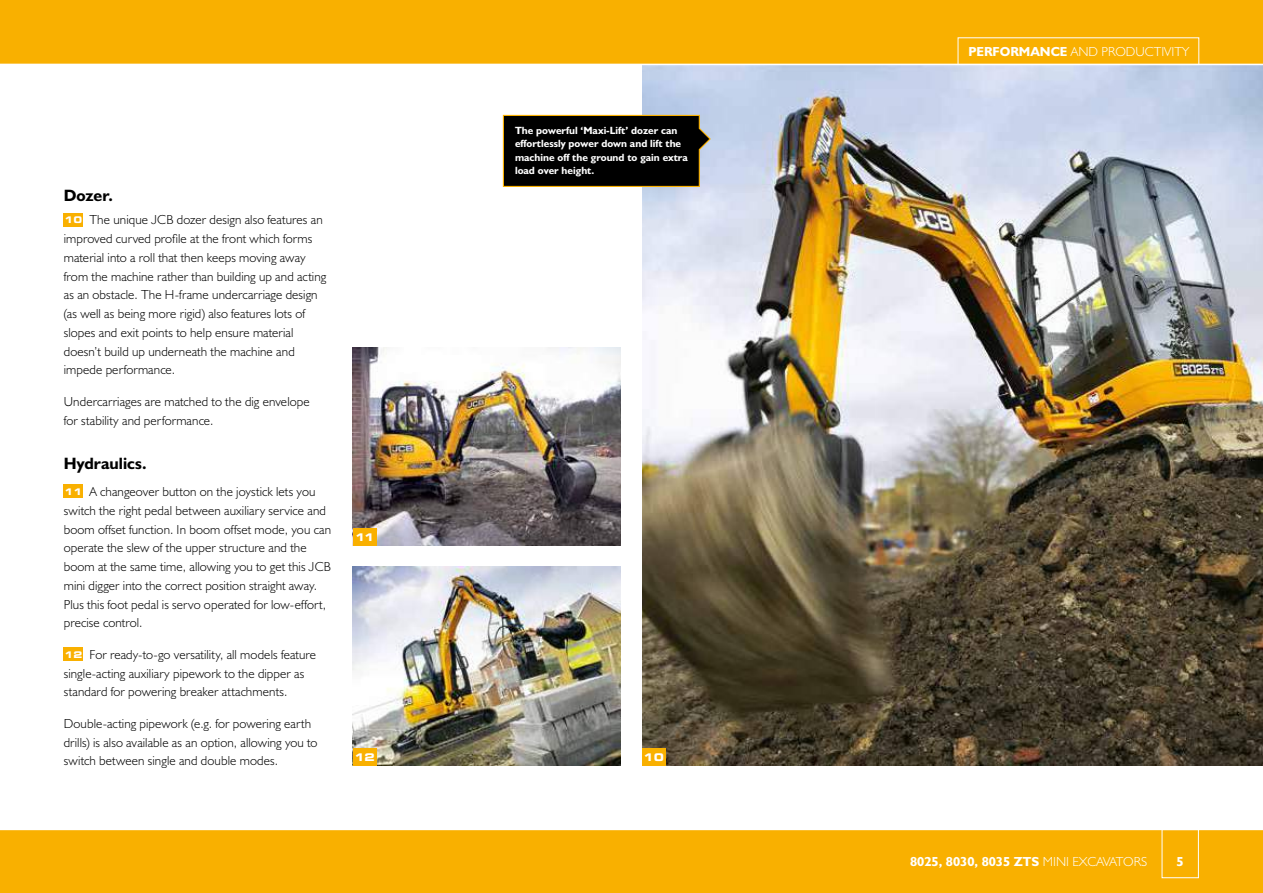
<style>
.page{position:relative;width:1263px;height:893px;background:#fff}
.page>*{position:absolute;margin:0;border:0;box-sizing:border-box;transform-origin:0 0}
.t1{font:16.5px "JCB Bold";color:#000}
.t2{font:13.2px/18.8px "JCB Light";letter-spacing:.01em;color:#000}
.t3{font:13.2px "JCB Bold";color:#fff}
.t4{font:13.2px "JCB Light";color:#fff}
.t5{font:10.5px/13.5px "JCB Bold";color:#fff}
.t6{font:700 expanded 10.5px "Square 721 BT";color:#fff}
.s1{font-family:"Square 721 BT";font-weight:700;font-stretch:expanded;font-size:9.15px;color:#fff}
.s2{font-family:"JCB Bold"}
.s3{font-family:"JCB Light"}
</style>
<div class="page">
<img style="left:642px;top:65px;width:621px;height:700px">
<div style="left:0;top:0;width:1263px;height:64px;background:#f9b000"></div>
<div style="left:0;top:829px;width:1263px;height:64px;background:#f9b000"></div>
<hr style="left:0;top:829px;width:1263px;height:1px;background:#fff">
<img style="left:353px;top:567px;width:268px;height:198px">
<div style="left:64px;top:213px;width:19px;height:13px;background:#f9b000"></div>
<div style="left:64px;top:485px;width:19px;height:13px;background:#f9b000"></div>
<div style="left:64px;top:648px;width:19px;height:13px;background:#f9b000"></div>
<div style="left:958px;top:37px;width:241px;height:28px;border:1px solid #fff"></div>
<div style="left:1162px;top:829px;width:37px;height:49px;border:1px solid #fff"></div>
<img style="left:353px;top:347px;width:268px;height:199px">
<div style="left:353px;top:748px;width:23px;height:17px;background:#f9b000"></div>
<div style="left:642px;top:748px;width:23px;height:17px;background:#f9b000"></div>
<div style="left:353px;top:529px;width:23px;height:17px;background:#f9b000"></div>
<svg style="left:502px;top:114px;width:210px;height:74px;background:#1a1814"></svg>
<p class="t1" style="left:64px;top:185px;width:51px">Dozer.</p>
<p class="t2" style="left:64px;top:210px;width:264px"><span class="s1">10</span> The unique JCB dozer design also features an improved curved profile at the front which forms material into a roll that then keeps moving away from the machine rather than building up and acting as an obstacle. The H-frame undercarriage design (as well as being more rigid) also features lots of slopes and exit points to help ensure material doesn’t build up underneath the machine and impede performance.</p>
<p class="t2" style="left:64px;top:392px;width:247px">Undercarriages are matched to the dig envelope for stability and performance.</p>
<p class="t1" style="left:64px;top:453px;width:84px">Hydraulics.</p>
<p class="t2" style="left:64px;top:482px;width:269px"><span class="s1">11</span> A changeover button on the joystick lets you switch the right pedal between auxiliary service and boom offset function. In boom offset mode, you can operate the slew of the upper structure and the boom at the same time, allowing you to get this JCB mini digger into the correct position straight away.<br>Plus this foot pedal is servo operated for low-effort, precise control.</p>
<p class="t2" style="left:64px;top:645px;width:254px"><span class="s1">12</span> For ready-to-go versatility, all models feature single-acting auxiliary pipework to the dipper as standard for powering breaker attachments.</p>
<p class="t2" style="left:64px;top:714px;width:255px">Double-acting pipework (e.g. for powering earth drills) is also available as an option, allowing you to switch between single and double modes.</p>
<p class="t6" style="left:355px;top:531px;width:21px">11</p>
<p class="t5" style="left:515px;top:123px;width:174px">The powerful ‘Maxi-Lift’ dozer can effortlessly power down and lift the machine off the ground to gain extra load over height.</p>
<p class="t6" style="left:354px;top:751px;width:22px">12</p>
<p class="t6" style="left:643px;top:751px;width:22px">10</p>
<p class="t4" style="left:968px;top:43px;width:222px"><span class="s2">PERFORMANCE</span> AND PRODUCTIVITY</p>
<p class="t3" style="left:910px;top:853px;width:238px">8025, 8030, 8035 ZTS <span class="s3">MINI EXCAVATORS</span></p>
<p class="t3" style="left:1176px;top:853px;width:9px">5</p>
</div>
